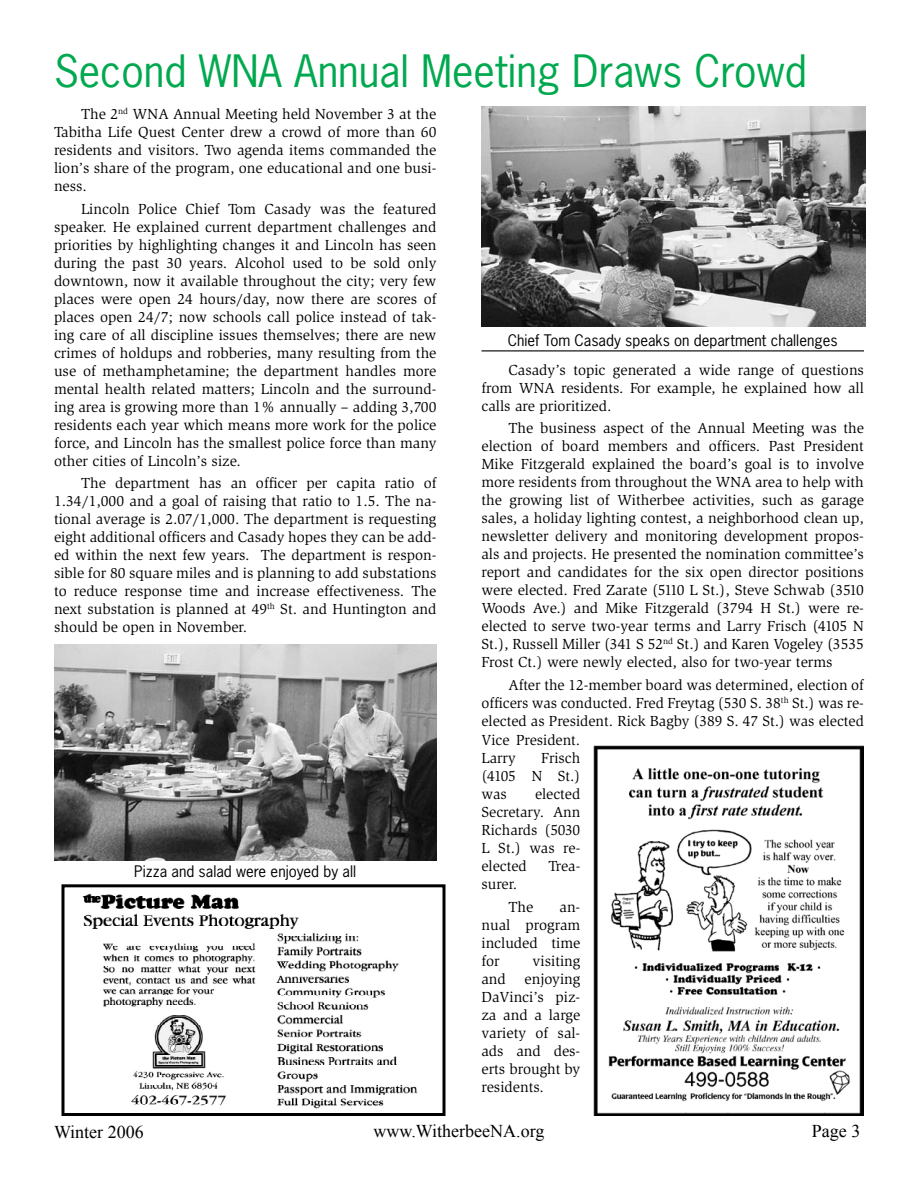
<style>
.page{position:relative;width:918px;height:1188px;background:#fff}
.page>*{position:absolute;margin:0;border:0;box-sizing:border-box;transform-origin:0 0}
.t1{font:42px "News Gothic Std";color:#00a94f}
.t2{font:18px "Times New Roman";color:#000}
.t3{font:15px/18px "Slimbach";color:#000;text-align:justify}
.t4{font:15px "News Gothic Std";color:#000}
</style>
<div class="page">
<img style="left:82px;top:893px;width:336px;height:216px">
<div style="left:62px;top:884px;width:384px;height:232px;border:3px solid #000"></div>
<img style="left:482px;top:106px;width:384px;height:221px">
<img style="left:54px;top:644px;width:382px;height:217px">
<hr style="left:482px;top:350px;width:382px;height:1px;background:#000">
<img style="left:593px;top:745px;width:271px;height:371px">
<h1 class="t1" style="left:54px;top:44px;width:754px">Second WNA Annual Meeting Draws Crowd</h1>
<p class="t3" style="left:54px;top:105px;width:384px;text-indent:27px">The 2<sup>nd</sup> WNA Annual Meeting held November 3 at the Tabitha Life Quest Center drew a crowd of more than 60 residents and visitors. Two agenda items commanded the lion’s share of the program, one educational and one busi&shy;ness.</p>
<p class="t3" style="left:54px;top:200px;width:384px;text-indent:27px">Lincoln Police Chief Tom Casady was the featured speaker. He explained current department challenges and priorities by highlighting changes it and Lincoln has seen during the past 30 years. Alcohol used to be sold only downtown, now it available throughout the city; very few places were open 24 hours/day, now there are scores of places open 24/7; now schools call police instead of tak&shy;ing care of all discipline issues themselves; there are new crimes of holdups and robberies, many resulting from the use of methamphetamine; the department handles more mental health related matters; Lincoln and the surround&shy;ing area is growing more than 1% annually – adding 3,700 residents each year which means more work for the police force, and Lincoln has the smallest police force than many other cities of Lincoln’s size.</p>
<p class="t3" style="left:54px;top:474px;width:384px;text-indent:27px">The department has an officer per capita ratio of 1.34/1,000 and a goal of raising that ratio to 1.5. The na&shy;tional average is 2.07/1,000. The department is requesting eight additional officers and Casady hopes they can be add&shy;ed within the next few years. The department is respon&shy;sible for 80 square miles and is planning to add substations to reduce response time and increase effectiveness. The next substation is planned at 49<sup>th</sup> St. and Huntington and should be open in November.</p>
<p class="t4" style="left:508px;top:331px;width:331px">Chief Tom Casady speaks on department challenges</p>
<p class="t3" style="left:482px;top:361px;width:384px;text-indent:27px">Casady’s topic generated a wide range of questions from WNA residents. For example, he explained how all calls are prioritized.</p>
<p class="t3" style="left:482px;top:419px;width:384px;text-indent:27px">The business aspect of the Annual Meeting was the election of board members and officers. Past President Mike Fitzgerald explained the board’s goal is to involve more residents from throughout the WNA area to help with the growing list of Witherbee activities, such as garage sales, a holiday lighting contest, a neighborhood clean up, newsletter delivery and monitoring development propos&shy;als and projects. He presented the nomination committee’s report and candidates for the six open director positions were elected. Fred Zarate (5110 L St.), Steve Schwab (3510<br>Woods Ave.) and Mike Fitzgerald (3794 H St.) were re&shy;elected to serve two-year terms and Larry Frisch (4105 N St.), Russell Miller (341 S 52<sup>nd</sup> St.) and Karen Vogeley (3535<br>Frost Ct.) were newly elected, also for two-year terms</p>
<p class="t3" style="left:482px;top:676px;width:384px;text-indent:27px">After the 12-member board was determined, election of officers was conducted. Fred Freytag (530 S. 38<sup>th</sup> St.) was re&shy;elected as President. Rick Bagby (389 S. 47 St.) was elected</p>
<p class="t4" style="left:134px;top:862px;width:223px">Pizza and salad were enjoyed by all</p>
<p class="t3" style="left:482px;top:731px;width:100px">Vice President.<br>Larry</p>
<p class="t3" style="left:482px;top:749px;width:100px;text-indent:60px">Frisch (4105 N St.) was</p>
<p class="t3" style="left:482px;top:785px;width:100px;text-indent:54px">elected Secretary. Ann Richards (5030<br>L St.) was re&shy;elected</p>
<p class="t3" style="left:548px;top:857px;width:33px">Trea-</p>
<p class="t3" style="left:508px;top:873px;width:26px;line-height:22.5px;text-indent:-27px">surer.<br>The</p>
<p class="t3" style="left:482px;top:898px;width:100px;text-indent:78px">an&shy;nual program included time for</p>
<p class="t3" style="left:482px;top:952px;width:100px;text-indent:51px">visiting and enjoying DaVinci’s piz&shy;za and a large variety of sal&shy;ads and des&shy;erts brought by residents.</p>
<p class="t2" style="left:54px;top:1120px;width:91px">Winter 2006</p>
<p class="t2" style="left:374px;top:1119px;width:172px">www.WitherbeeNA.org</p>
<p class="t2" style="left:812px;top:1119px;width:36px">Page</p>
</div>
